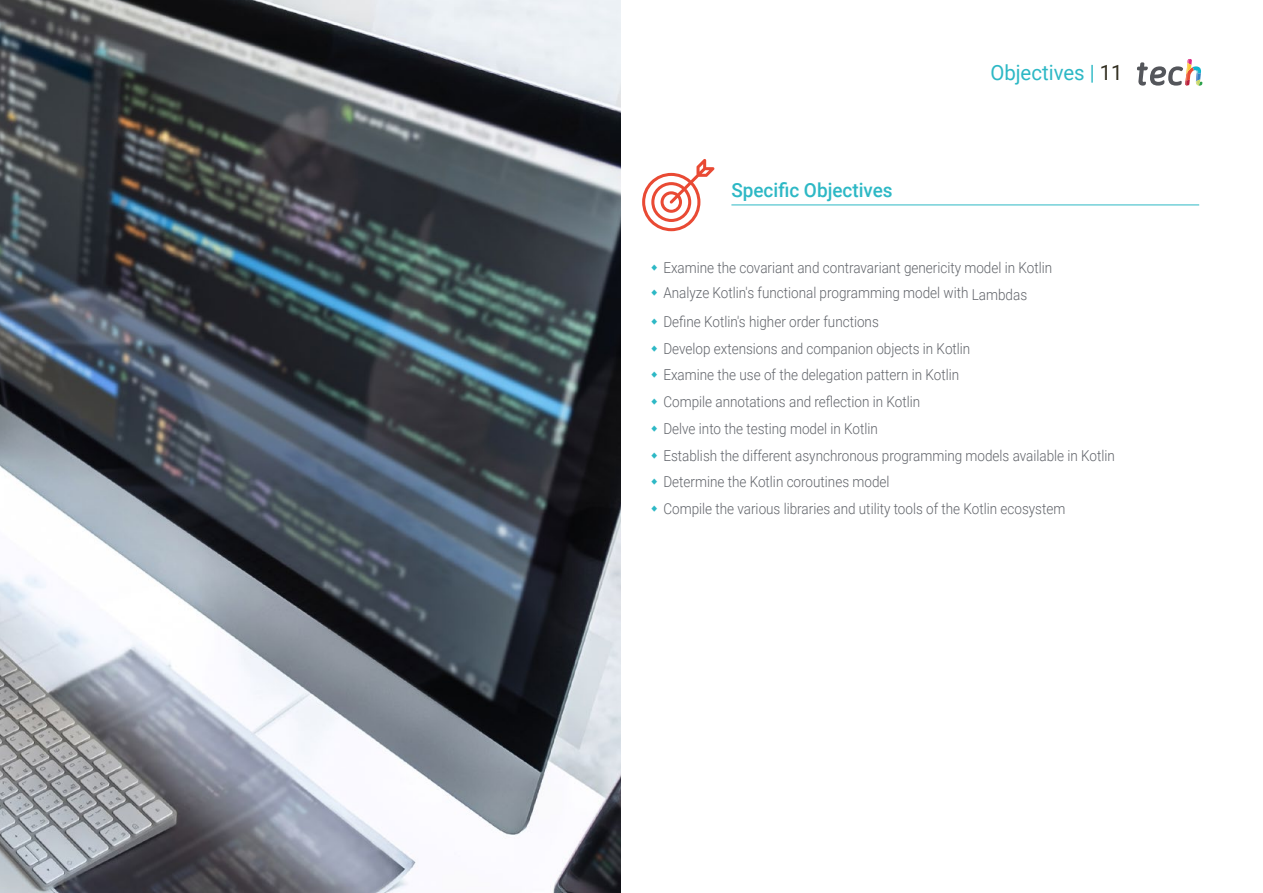
<style>
.page{position:relative;width:1263px;height:893px;background:#fff}
.page>*{position:absolute;margin:0;border:0;box-sizing:border-box;transform-origin:0 0}
.t1{font:21px "Roboto";color:#2db8c5}
.t2{font:500 19.5px "Roboto";color:#2db8c5}
.t3{font:300 15px/26.7px "Roboto";color:#61646a;scale:.9 1}
.s1{color:#312e20}
</style>
<div class="page">
<hr style="left:731px;top:205px;width:468px;height:1px;background:#2db8c5">
<svg style="left:642px;top:159px;width:72px;height:72px"></svg>
<img style="left:0;top:0;width:621px;height:893px">
<svg style="left:1137px;top:59px;width:65px;height:27px"></svg>
<h2 class="t2" style="left:731px;top:176px;width:163px">Specific Objectives</h2>
<h1 class="t1" style="left:990px;top:57px;width:134px">Objectives | <span class="s1">11</span></h1>
<p class="t3" style="left:663px;top:255px;width:433px;line-height:24.5px">Examine the covariant and contravariant genericity model in Kotlin<br>Analyze Kotlin's functional programming model with Lambdas</p>
<p class="t3" style="left:663px;top:308px;width:503px">Define Kotlin's higher order functions<br>Develop extensions and companion objects in Kotlin<br>Examine the use of the delegation pattern in Kotlin<br>Compile annotations and reflection in Kotlin<br>Delve into the testing model in Kotlin<br>Establish the different asynchronous programming models available in Kotlin Determine the Kotlin coroutines model<br>Compile the various libraries and utility tools of the Kotlin ecosystem</p>
</div>
